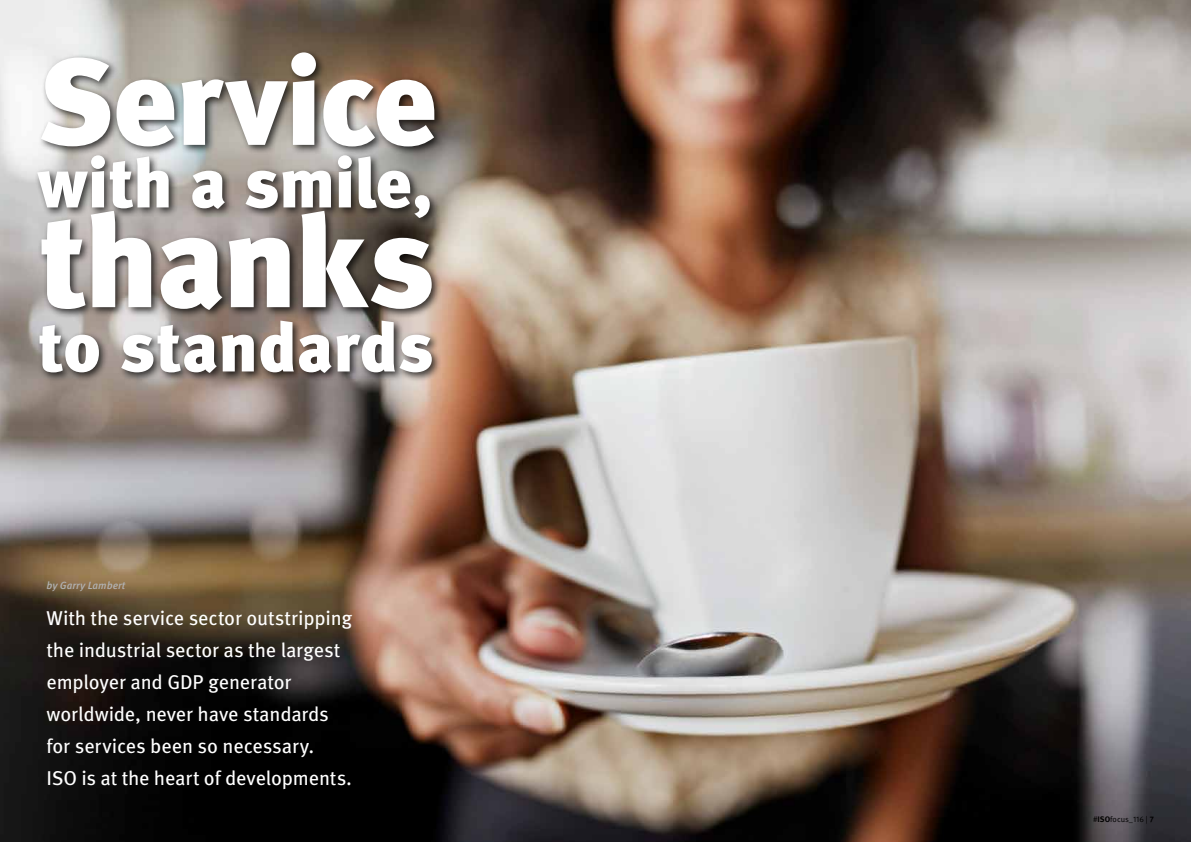
<style>
.page{position:relative;width:1191px;height:842px;background:#fff}
.page>*{position:absolute;margin:0;border:0;box-sizing:border-box;transform-origin:0 0}
.t1{font:900 131.1px "Meta Pro";letter-spacing:-.025em;color:#fff}
.t2{font:900 123.3px "Meta Pro";letter-spacing:-.02em;color:#fff}
.t3{font:900 69.5px "Meta Pro";letter-spacing:-.005em;color:#fff}
.t4{font:20px/32px "Meta Pro";letter-spacing:-.01em;color:#fff}
.t5{font:italic 500 10.5px "Meta Pro";letter-spacing:-.005em;color:#b1b2b3}
.t6{font:8px "Meta Pro Norm";color:#000}
.s1{font-family:"Meta Pro";font-weight:700}
</style>
<div class="page">
<img style="left:0;top:0;width:1191px;height:842px">
<div style="left:34px;top:49px;width:411px;height:334px;background:#000;opacity:.74"></div>
<h2 class="t2" style="left:37px;top:4px;width:402px">Service</h2>
<h3 class="t3" style="left:37px;top:128px;width:397px">with a smile,</h3>
<h1 class="t1" style="left:37px;top:158px;width:400px">thanks</h1>
<h3 class="t3" style="left:37px;top:292px;width:398px">to standards</h3>
<p class="t5" style="left:47px;top:577px;width:80px">by Garry Lambert</p>
<p class="t4" style="left:47px;top:600px;width:307px">With the service sector outstripping the industrial sector as the largest employer and GDP generator worldwide, never have standards for services been so necessary.<br>ISO is at the heart of developments.</p>
<p class="t6" style="left:1093px;top:813px;width:62px">#<span class="s1">ISO</span>focus_116 | <span class="s1">7</span></p>
</div>
